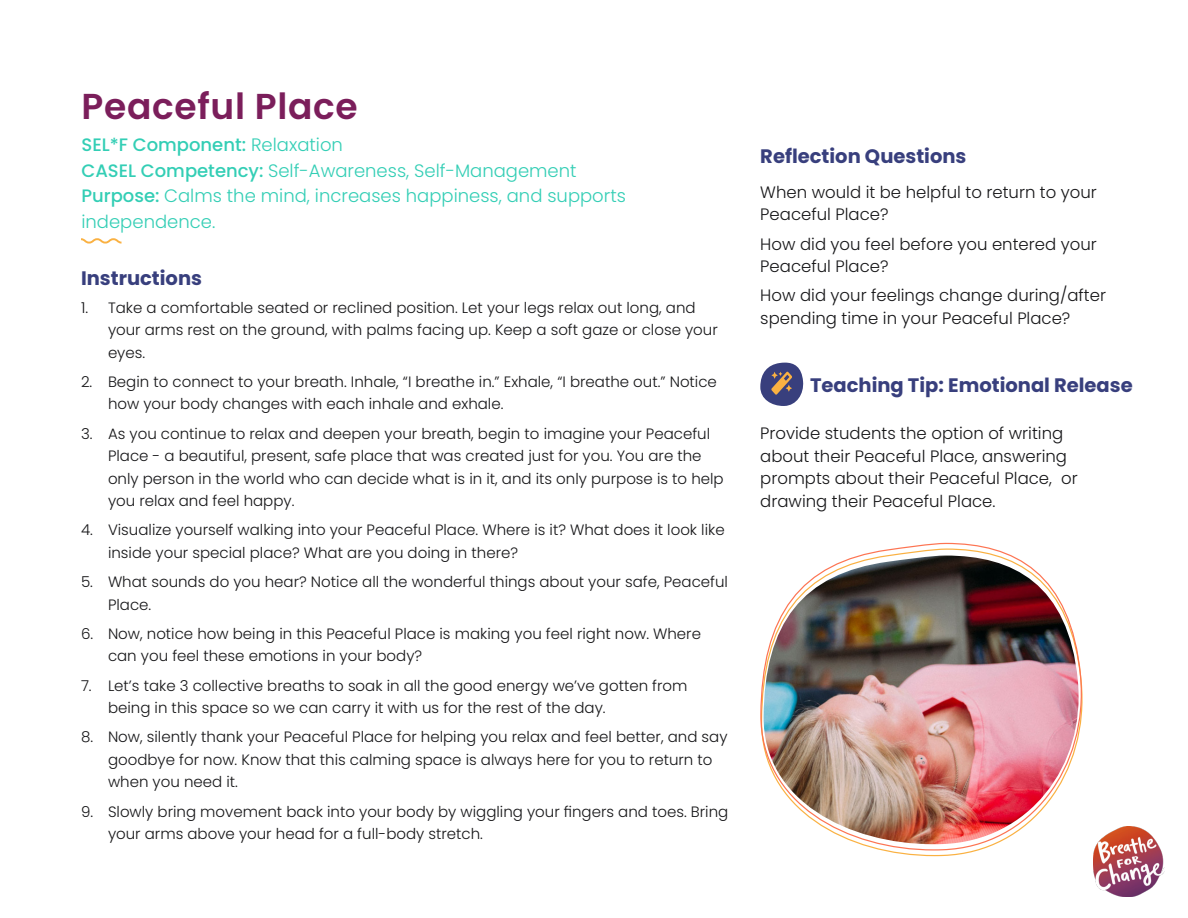
<style>
.page{position:relative;width:1188px;height:918px;background:#fff}
.page>*{position:absolute;margin:0;border:0;box-sizing:border-box;transform-origin:0 0}
.t1{font:600 36px "Poppins";letter-spacing:.02em;color:#7b1e5b}
.Body_Header{font:700 19.5px "Poppins";color:#383f7d}
.Body_Header-2{font:300 18px/25.5px "Poppins";color:#33ceb5}
.Body_Header-3{font:500 18px "Poppins";color:#33ceb5}
.Body_Bullets{font:300 16.5px/22.5px "Poppins";color:#161618}
.t2{font:300 15px/22.5px "Poppins";color:#161618}
.s1{font-weight:300}
.s2{font-weight:500}
</style>
<div class="page">
<svg style="left:760px;top:363px;width:44px;height:43px"></svg>
<img style="left:1094px;top:826px;width:70px;height:71px">
<svg style="left:760px;top:542px;width:323px;height:309px"></svg>
<img style="left:763px;top:556px;width:316px;height:288px">
<svg style="left:81px;top:238px;width:41px;height:6px"></svg>
<p class="t1" style="left:81px;top:85px;width:278px">Peaceful Place</p>
<p class="Body_Header-3" style="left:81px;top:134px;width:263px">SEL*F Component: <span class="s1">Relaxation</span></p>
<p class="Body_Header-2" style="left:81px;top:158px;width:497px"><span class="s2">CASEL Competency:</span> Self-Awareness, Self-Management</p>
<p class="Body_Header-2" style="left:81px;top:183px;width:546px"><span class="s2">Purpose:</span> Calms the mind, increases happiness, and supports independence.</p>
<p class="Body_Header" style="left:81px;top:267px;width:123px">Instructions</p>
<p class="t2" style="left:108px;top:296px;width:611px;text-indent:-27px">1. Take a comfortable seated or reclined position. Let your legs relax out long, and your arms rest on the ground, with palms facing up. Keep a soft gaze or close your eyes.</p>
<p class="t2" style="left:108px;top:371px;width:610px;text-indent:-27px">2. Begin to connect to your breath. Inhale, “I breathe in.” Exhale, “I breathe out.” Notice how your body changes with each inhale and exhale.</p>
<p class="t2" style="left:108px;top:422px;width:617px;text-indent:-27px">3. As you continue to relax and deepen your breath, begin to imagine your Peaceful Place - a beautiful, present, safe place that was created just for you. You are the only person in the world who can decide what is in it, and its only purpose is to help you relax and feel happy.</p>
<p class="t2" style="left:108px;top:519px;width:618px;text-indent:-27px">4. Visualize yourself walking into your Peaceful Place. Where is it? What does it look like inside your special place? What are you doing in there?</p>
<p class="t2" style="left:108px;top:571px;width:622px;text-indent:-27px">5. What sounds do you hear? Notice all the wonderful things about your safe, Peaceful<br>Place.</p>
<p class="t2" style="left:108px;top:623px;width:595px;text-indent:-27px">6. Now, notice how being in this Peaceful Place is making you feel right now. Where can you feel these emotions in your body?</p>
<p class="t2" style="left:108px;top:674px;width:581px;text-indent:-27px">7. Let’s take 3 collective breaths to soak in all the good energy we’ve gotten from being in this space so we can carry it with us for the rest of the day.</p>
<p class="t2" style="left:108px;top:726px;width:621px;text-indent:-27px">8. Now, silently thank your Peaceful Place for helping you relax and feel better, and say goodbye for now. Know that this calming space is always here for you to return to when you need it.</p>
<p class="t2" style="left:108px;top:800px;width:622px;text-indent:-27px">9. Slowly bring movement back into your body by wiggling your fingers and toes. Bring your arms above your head for a full-body stretch.</p>
<p class="Body_Header" style="left:760px;top:144px;width:208px">Reflection Questions</p>
<p class="Body_Bullets" style="left:760px;top:181px;width:338px">When would it be helpful to return to your<br>Peaceful Place?</p>
<p class="Body_Bullets" style="left:760px;top:233px;width:338px">How did you feel before you entered your<br>Peaceful Place?</p>
<p class="Body_Bullets" style="left:760px;top:284px;width:347px">How did your feelings change during/after spending time in your Peaceful Place?</p>
<p class="Body_Header" style="left:810px;top:374px;width:324px">Teaching Tip: Emotional Release</p>
<p class="Body_Bullets" style="left:760px;top:422px;width:319px">Provide students the option of writing about their Peaceful Place, answering prompts about their Peaceful Place, or drawing their Peaceful Place.</p>
</div>
